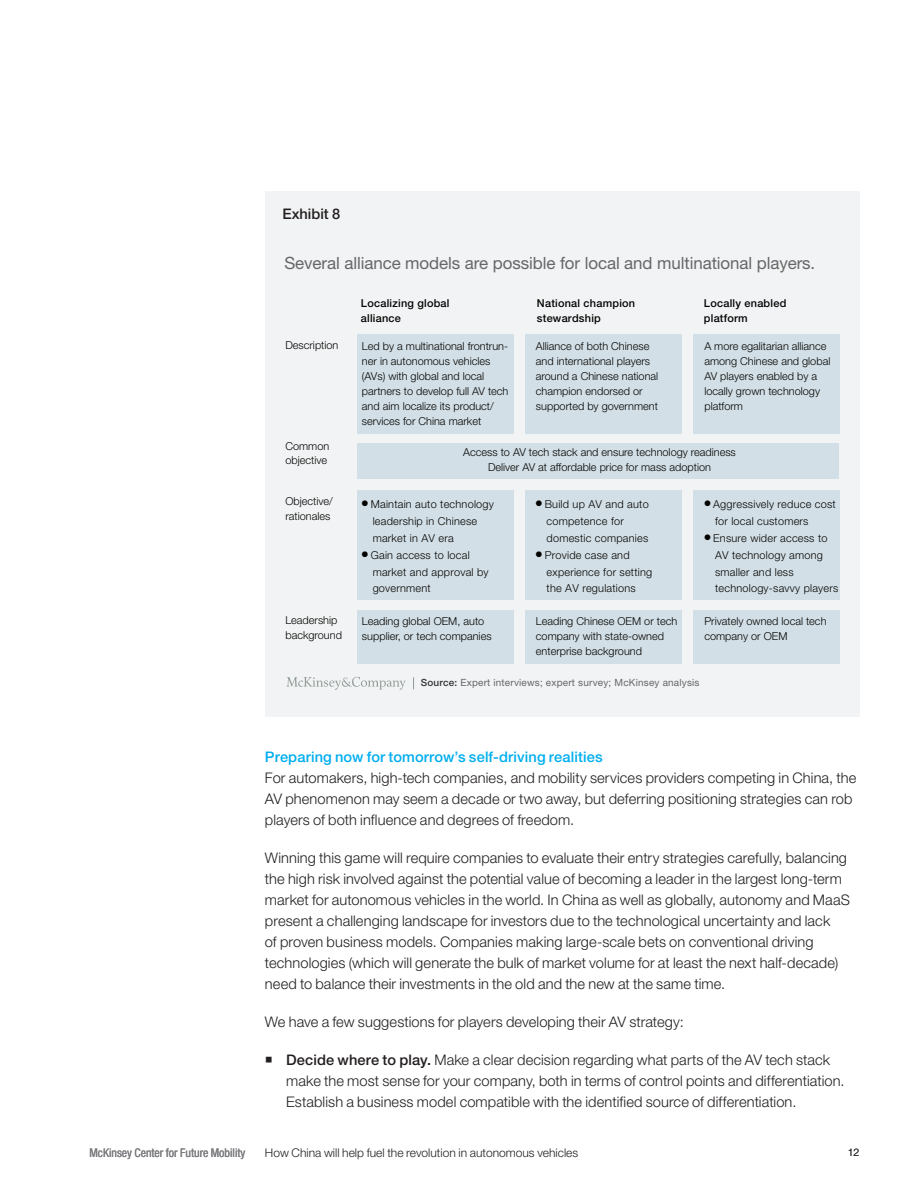
<style>
.page{position:relative;width:918px;height:1188px;background:#fff}
.page>*{position:absolute;margin:0;border:0;box-sizing:border-box;transform-origin:0 0}
.t1{font:16.95px "Helvetica Neue LT Std";letter-spacing:-.005em;color:#666}
.t2{font:300 14.7px/21px "Helvetica Neue LT Std";letter-spacing:.005em;color:#231f20}
.t3{font:500 14.7px "Helvetica Neue LT Std";letter-spacing:.005em;color:#00aeef}
.t4{font:500 14.7px "Helvetica Neue LT Std";color:#231f20}
.t5{font:300 12px "Helvetica Neue LT Std";color:#231f20}
.t6{font:condensed 12px "Helvetica Neue LT Std";color:#7a7c7f}
.t7{font:300 10.95px/14.9px "Helvetica Neue LT Std";color:#040503}
.t8{font:300 10.95px/17px "Helvetica Neue LT Std";letter-spacing:.02em;color:#040503}
.t9{font:500 10.95px/14.9px "Helvetica Neue LT Std";letter-spacing:.02em;color:#040503}
.t10{font:300 10.5px "Helvetica Neue LT Std";color:#231f20}
.t11{font:9.9px "Helvetica Neue LT Std";letter-spacing:.02em;color:#666767}
.s1{font-weight:500;color:#313232}
.s2{font-weight:500}
</style>
<div class="page">
<div style="left:265px;top:191px;width:595px;height:526px;background:#f2f3f4"></div>
<svg style="left:413px;top:677px;width:1px;height:12px"></svg>
<svg style="left:286px;top:677px;width:120px;height:13px"></svg>
<div style="left:358px;top:335px;width:156px;height:99px;background:#d3dfe6"></div>
<div style="left:358px;top:444px;width:481px;height:35px;background:#d3dfe6"></div>
<div style="left:525px;top:335px;width:157px;height:99px;background:#d3dfe6"></div>
<div style="left:693px;top:335px;width:146px;height:99px;background:#d3dfe6"></div>
<div style="left:358px;top:491px;width:156px;height:109px;background:#d3dfe6"></div>
<div style="left:525px;top:491px;width:157px;height:109px;background:#d3dfe6"></div>
<div style="left:693px;top:491px;width:146px;height:109px;background:#d3dfe6"></div>
<div style="left:358px;top:611px;width:156px;height:53px;background:#d3dfe6"></div>
<div style="left:525px;top:611px;width:157px;height:53px;background:#d3dfe6"></div>
<div style="left:693px;top:611px;width:146px;height:53px;background:#d3dfe6"></div>
<p class="t4" style="left:282px;top:205px;width:59px">Exhibit 8</p>
<p class="t1" style="left:284px;top:253px;width:532px">Several alliance models are possible for local and multinational players.</p>
<p class="t9" style="left:361px;top:296px;width:90px">Localizing global alliance</p>
<p class="t9" style="left:537px;top:296px;width:100px">National champion stewardship</p>
<p class="t9" style="left:704px;top:296px;width:84px">Locally enabled platform</p>
<p class="t7" style="left:285px;top:338px;width:55px">Description</p>
<p class="t7" style="left:285px;top:438px;width:45px">Common objective</p>
<p class="t7" style="left:362px;top:338px;width:148px">Led by a multinational frontrun&shy;ner in autonomous vehicles (AVs) with global and local partners to develop full AV tech and aim localize its product/ services for China market</p>
<p class="t7" style="left:536px;top:338px;width:124px">Alliance of both Chinese and international players around a Chinese national champion endorsed or supported by government</p>
<p class="t7" style="left:704px;top:338px;width:127px">A more egalitarian alliance among Chinese and global<br>AV players enabled by a locally grown technology platform</p>
<p class="t7" style="left:463px;top:444px;width:274px;text-align:center">Access to AV tech stack and ensure technology readiness<br>Deliver AV at affordable price for mass adoption</p>
<p class="t7" style="left:285px;top:494px;width:49px">Objective/ rationales</p>
<p class="t8" style="left:373px;top:495px;width:123px;text-indent:-11px">● Maintain auto technology leadership in Chinese market in AV era</p>
<p class="t8" style="left:373px;top:546px;width:117px;text-indent:-11px">● Gain access to local market and approval by government</p>
<p class="t8" style="left:547px;top:495px;width:104px;text-indent:-11px">● Build up AV and auto competence for domestic companies</p>
<p class="t8" style="left:547px;top:546px;width:107px;text-indent:-11px">● Provide case and experience for setting the AV regulations</p>
<p class="t8" style="left:715px;top:495px;width:122px;text-indent:-11px">● Aggressively reduce cost for local customers</p>
<p class="t8" style="left:715px;top:529px;width:125px;text-indent:-11px">● Ensure wider access to<br>AV technology among smaller and less technology-savvy players</p>
<p class="t7" style="left:285px;top:613px;width:58px">Leadership background</p>
<p class="t7" style="left:362px;top:614px;width:131px">Leading global OEM, auto supplier, or tech companies</p>
<p class="t7" style="left:536px;top:614px;width:143px">Leading Chinese OEM or tech company with state-owned enterprise background</p>
<p class="t7" style="left:704px;top:614px;width:124px">Privately owned local tech company or OEM</p>
<p class="t11" style="left:421px;top:677px;width:280px"><span class="s1">Source:</span> Expert interviews; expert survey; McKinsey analysis</p>
<p class="t3" style="left:265px;top:748px;width:339px">Preparing now for tomorrow’s self-driving realities</p>
<p class="t2" style="left:265px;top:767px;width:593px">For automakers, high-tech companies, and mobility services providers competing in China, the<br>AV phenomenon may seem a decade or two away, but deferring positioning strategies can rob players of both influence and degrees of freedom.</p>
<p class="t2" style="left:265px;top:847px;width:587px">Winning this game will require companies to evaluate their entry strategies carefully, balancing the high risk involved against the potential value of becoming a leader in the largest long-term market for autonomous vehicles in the world. In China as well as globally, autonomy and MaaS present a challenging landscape for investors due to the technological uncertainty and lack<br>of proven business models. Companies making large-scale bets on conventional driving technologies (which will generate the bulk of market volume for at least the next half-decade) need to balance their investments in the old and the new at the same time.</p>
<p class="t2" style="left:265px;top:1011px;width:420px">We have a few suggestions for players developing their AV strategy:</p>
<p class="t2" style="left:286px;top:1049px;width:560px"><span class="s2">Decide where to play.</span> Make a clear decision regarding what parts of the AV tech stack make the most sense for your company, both in terms of control points and differentiation.<br>Establish a business model compatible with the identified source of differentiation.</p>
<p class="t6" style="left:89px;top:1145px;width:158px">McKinsey Center for Future Mobility</p>
<p class="t5" style="left:265px;top:1145px;width:315px">How China will help fuel the revolution in autonomous vehicles</p>
<p class="t10" style="left:848px;top:1145px;width:13px">12</p>
</div>
